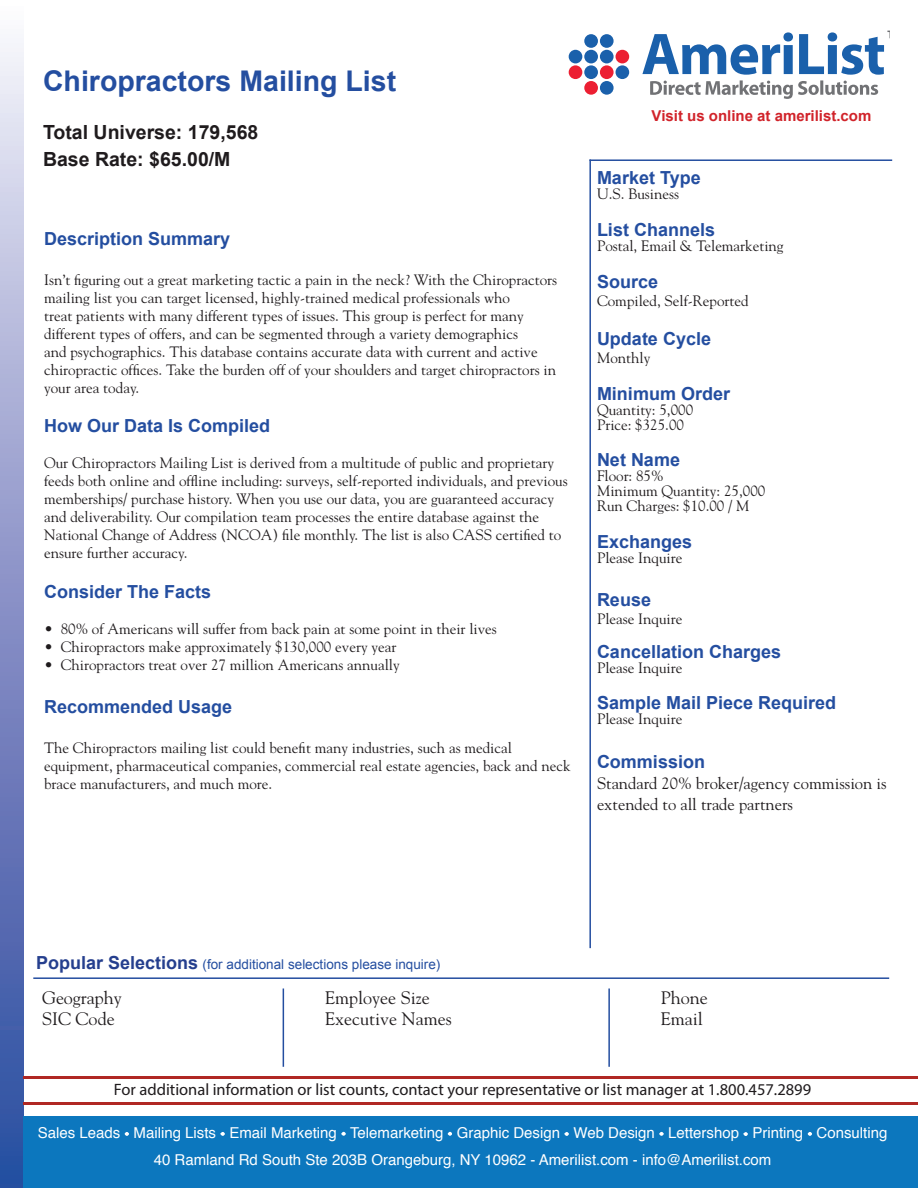
<style>
.page{position:relative;width:918px;height:1188px;background:#fff}
.page>*{position:absolute;margin:0;border:0;box-sizing:border-box;transform-origin:0 0}
.t1{font:700 28.5px "Arial";color:#244ea0}
.t2{font:700 19.5px "Arial";color:#1f1b1d}
.t3{font:700 18px "Arial";color:#244ea0}
.t4{font:18px/21px "Goudy";color:#1f1b1d}
.t5{font:16.5px "Myriad Pro";color:#1f1b1d}
.t6{font:16.5px/21px "Goudy";color:#1f1b1d}
.t7{font:15px/18px "Goudy";color:#1f1b1d}
.t8{font:15px "Helvetica";color:#fff}
.t9{font:700 15px "Arial";color:#d1232a}
.t10{font:13.5px "Arial";color:#244ea0}
.s1{font-weight:700;font-size:18px;color:#253f8e}
</style>
<div class="page">
<div style="left:0;top:1px;width:24px;height:1187px;background:linear-gradient(to bottom,#f5eff8,#25439c)"></div>
<div style="left:584px;top:34px;width:14px;height:14px;background:#1a60ab;border-radius:50%"></div>
<div style="left:584px;top:50px;width:14px;height:13px;background:#1a60ab;border-radius:50%"></div>
<div style="left:584px;top:65px;width:14px;height:14px;background:#1a60ab;border-radius:50%"></div>
<div style="left:584px;top:81px;width:14px;height:14px;background:#ec1f32;border-radius:50%"></div>
<div style="left:600px;top:34px;width:14px;height:14px;background:#1a60ab;border-radius:50%"></div>
<div style="left:600px;top:50px;width:14px;height:13px;background:#1a60ab;border-radius:50%"></div>
<div style="left:600px;top:65px;width:14px;height:14px;background:#ec1f32;border-radius:50%"></div>
<div style="left:600px;top:81px;width:14px;height:14px;background:#1a60ab;border-radius:50%"></div>
<div style="left:616px;top:50px;width:13px;height:13px;background:#ec1f32;border-radius:50%"></div>
<svg style="left:642px;top:31px;width:247px;height:68px"></svg>
<div style="left:616px;top:65px;width:13px;height:14px;background:#1a60ab;border-radius:50%"></div>
<div style="left:569px;top:50px;width:13px;height:13px;background:#1a60ab;border-radius:50%"></div>
<div style="left:569px;top:65px;width:13px;height:14px;background:#ec1f32;border-radius:50%"></div>
<hr style="left:24px;top:1102px;width:894px;height:2px;background:#b02823">
<div style="left:24px;top:1117px;width:894px;height:71px;background:#0c77be"></div>
<hr style="left:589px;top:159px;width:303px;height:2px;background:#244ea0">
<hr style="left:589px;top:159px;width:2px;height:789px;background:#244ea0">
<svg style="left:125px;top:1132px;width:4px;height:4px"></svg>
<svg style="left:221px;top:1132px;width:4px;height:4px"></svg>
<svg style="left:342px;top:1132px;width:4px;height:4px"></svg>
<svg style="left:448px;top:1132px;width:4px;height:4px"></svg>
<svg style="left:565px;top:1132px;width:4px;height:4px"></svg>
<svg style="left:660px;top:1132px;width:4px;height:4px"></svg>
<svg style="left:744px;top:1132px;width:4px;height:4px"></svg>
<svg style="left:808px;top:1132px;width:4px;height:4px"></svg>
<hr style="left:24px;top:1076px;width:894px;height:3px;background:#b02823">
<hr style="left:33px;top:977px;width:856px;height:2px;background:#244ea0">
<hr style="left:283px;top:988px;width:1px;height:79px;background:#244ea0">
<hr style="left:608px;top:988px;width:2px;height:79px;background:#244ea0">
<p class="t1" style="left:43px;top:62px;width:355px">Chiropractors Mailing List</p>
<p class="t2" style="left:43px;top:119px;width:217px">Total Universe: 179,568</p>
<p class="t2" style="left:43px;top:146px;width:189px">Base Rate: $65.00/M</p>
<p class="t3" style="left:44px;top:227px;width:188px">Description Summary</p>
<p class="t7" style="left:44px;top:270px;width:515px">Isn’t figuring out a great marketing tactic a pain in the neck? With the Chiropractors mailing list you can target licensed, highly-trained medical professionals who<br>treat patients with many different types of issues. This group is perfect for many different types of offers, and can be segmented through a variety demographics<br>and psychographics. This database contains accurate data with current and active chiropractic offices. Take the burden off of your shoulders and target chiropractors in your area today.</p>
<p class="t3" style="left:44px;top:414px;width:228px">How Our Data Is Compiled</p>
<p class="t7" style="left:44px;top:454px;width:525px">Our Chiropractors Mailing List is derived from a multitude of public and proprietary feeds both online and offline including: surveys, self-reported individuals, and previous memberships/ purchase history. When you use our data, you are guaranteed accuracy and deliverability. Our compilation team processes the entire database against the National Change of Address (NCOA) file monthly. The list is also CASS certified to ensure further accuracy.</p>
<p class="t3" style="left:44px;top:580px;width:169px">Consider The Facts</p>
<p class="t7" style="left:44px;top:619px;width:454px">• 80% of Americans will suffer from back pain at some point in their lives</p>
<p class="t7" style="left:44px;top:637px;width:354px">• Chiropractors make approximately $130,000 every year</p>
<p class="t7" style="left:44px;top:655px;width:357px">• Chiropractors treat over 27 million Americans annually</p>
<p class="t3" style="left:44px;top:695px;width:190px">Recommended Usage</p>
<p class="t7" style="left:44px;top:738px;width:528px">The Chiropractors mailing list could benefit many industries, such as medical equipment, pharmaceutical companies, commercial real estate agencies, back and neck brace manufacturers, and much more.</p>
<p class="t9" style="left:652px;top:106px;width:221px">Visit us online at amerilist.com</p>
<p class="t3" style="left:597px;top:166px;width:105px">Market Type</p>
<p class="t7" style="left:597px;top:185px;width:84px">U.S. Business</p>
<p class="t3" style="left:597px;top:218px;width:120px">List Channels</p>
<p class="t7" style="left:597px;top:236px;width:188px">Postal, Email &amp; Telemarketing</p>
<p class="t3" style="left:597px;top:269px;width:63px">Source</p>
<p class="t7" style="left:597px;top:291px;width:153px">Compiled, Self-Reported</p>
<p class="t3" style="left:597px;top:327px;width:116px">Update Cycle</p>
<p class="t7" style="left:597px;top:349px;width:55px">Monthly</p>
<p class="t3" style="left:597px;top:382px;width:135px">Minimum Order</p>
<p class="t7" style="left:597px;top:400px;width:98px">Quantity: 5,000</p>
<p class="t7" style="left:597px;top:415px;width:89px">Price: $325.00</p>
<p class="t3" style="left:597px;top:448px;width:85px">Net Name</p>
<p class="t7" style="left:597px;top:467px;width:68px">Floor: 85%</p>
<p class="t7" style="left:597px;top:482px;width:170px">Minimum Quantity: 25,000</p>
<p class="t7" style="left:597px;top:497px;width:154px">Run Charges: $10.00 / M</p>
<p class="t3" style="left:597px;top:530px;width:97px">Exchanges</p>
<p class="t7" style="left:597px;top:548px;width:87px">Please Inquire</p>
<p class="t3" style="left:597px;top:588px;width:56px">Reuse</p>
<p class="t7" style="left:597px;top:610px;width:87px">Please Inquire</p>
<p class="t3" style="left:597px;top:640px;width:186px">Cancellation Charges</p>
<p class="t7" style="left:597px;top:658px;width:87px">Please Inquire</p>
<p class="t3" style="left:597px;top:691px;width:241px">Sample Mail Piece Required</p>
<p class="t7" style="left:597px;top:710px;width:87px">Please Inquire</p>
<p class="t3" style="left:597px;top:749px;width:110px">Commission</p>
<p class="t6" style="left:597px;top:772px;width:291px">Standard 20% broker/agency commission is extended to all trade partners</p>
<p class="t10" style="left:36px;top:956px;width:406px"><span class="s1">Popular Selections</span> (for additional selections please inquire)</p>
<p class="t4" style="left:42px;top:987px;width:81px">Geography</p>
<p class="t4" style="left:42px;top:1008px;width:74px">SIC Code</p>
<p class="t4" style="left:325px;top:987px;width:106px">Employee Size</p>
<p class="t4" style="left:325px;top:1008px;width:128px">Executive Names</p>
<p class="t4" style="left:661px;top:987px;width:49px">Phone<br>Email</p>
<p class="t5" style="left:114px;top:1080px;width:699px">For additional information or list counts, contact your representative or list manager at 1.800.457.2899</p>
<p class="t8" style="left:38px;top:1121px;width:851px">Sales Leads - Mailing Lists - Email Marketing - Telemarketing - Graphic Design - Web Design - Lettershop - Printing - Consulting</p>
<p class="t8" style="left:154px;top:1148px;width:619px">40 Ramland Rd South Ste 203B Orangeburg, NY 10962 - Amerilist.com - info@Amerilist.com</p>
</div>
